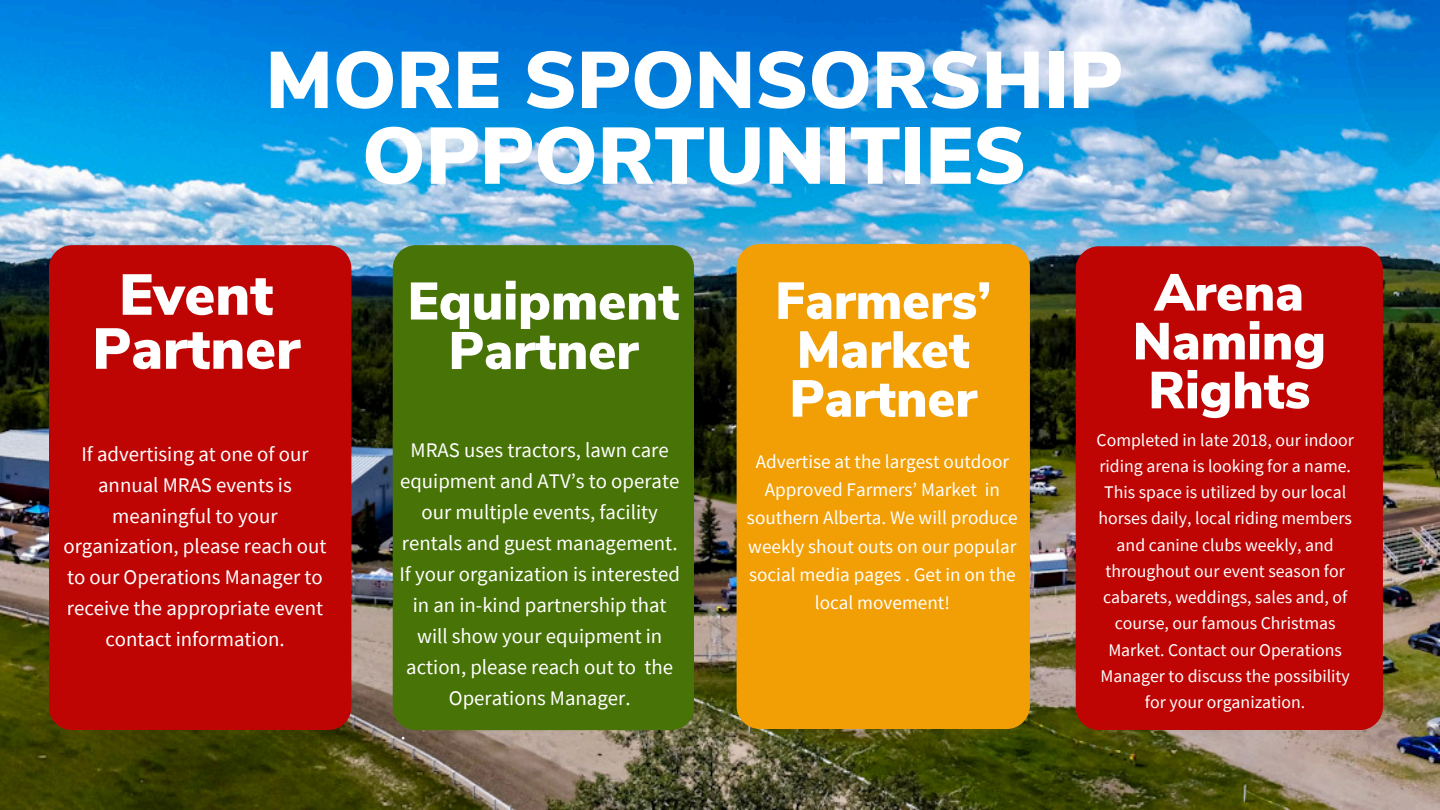
<style>
.page{position:relative;width:1440px;height:810px;background:#fff}
.page>*{position:absolute;margin:0;border:0;box-sizing:border-box;transform-origin:0 0}
.t1{font:900 80px/75.8px "Nunito Sans";color:#fff;text-align:center}
.t2{font:900 57.5px/54px "Nunito Sans";color:#fff;text-align:center}
.t3{font:900 52.6px/49.5px "Nunito Sans";color:#fff;text-align:center}
.t4{font:900 51.9px/48.9px "Nunito Sans";color:#fff}
.t5{font:20.8px/31px "Source Sans Pro";color:#fff;text-align:center}
.t6{font:19.2px/28.4px "Source Sans Pro";color:#fff;text-align:center}
.t7{font:17.8px/26.3px "Source Sans Pro";color:#fff}
</style>
<div class="page">
<img style="left:0;top:0;width:1440px;height:810px">
<svg style="left:1346px;top:0;width:94px;height:167px"></svg>
<img style="left:1346px;top:192px;width:94px;height:270px">
<svg style="left:1130px;top:85px;width:210px;height:161px"></svg>
<img style="left:1383px;top:479px;width:57px;height:83px">
<div style="left:393px;top:245px;width:301px;height:485px;background:#487307;border-radius:23px"></div>
<div style="left:737px;top:244px;width:293px;height:485px;background:#f29f05;border-radius:23px"></div>
<div style="left:49px;top:245px;width:302px;height:485px;background:#bf0404;border-radius:23px"></div>
<div style="left:1076px;top:246px;width:307px;height:484px;background:#bf0404;border-radius:23px"></div>
<p class="t1" style="left:266px;top:44px;width:859px">MORE SPONSORSHIP<br>OPPORTUNITIES</p>
<h1 class="t2" style="left:92px;top:269px;width:209px">Event<br>Partner</h1>
<h2 class="t3" style="left:408px;top:277px;width:273px">Equipment<br>Partner</h2>
<h3 class="t4" style="left:775px;top:277px;width:218px">Farmers’<br>Market<br>Partner</h3>
<h3 class="t5" style="left:63px;top:438px;width:265px">If advertising at one of our annual MRAS events is meaningful to your organization, please reach out to our Operations Manager to receive the appropriate event contact information.</h3>
<h2 class="t5" style="left:399px;top:434px;width:282px">MRAS uses tractors, lawn care equipment and ATV’s to operate our multiple events, facility rentals and guest management.<br>If your organization is interested in an in-kind partnership that will show your equipment in action, please reach out to the<br>Operations Manager.</h2>
<h2 class="t6" style="left:747px;top:447px;width:272px">Advertise at the largest outdoor<br>Approved Farmers’ Market in southern Alberta. We will produce weekly shout outs on our popular social media pages . Get in on the local movement!</h2>
<h2 class="t4" style="left:1133px;top:269px;width:195px;text-align:center">Arena<br>Naming<br>Rights</h2>
<p class="t7" style="left:1097px;top:426px;width:259px">Completed in late 2018, our indoor riding arena is looking for a name.</p>
<p class="t7" style="left:1098px;top:479px;width:255px;text-align:center">This space is utilized by our local horses daily, local riding members and canine clubs weekly, and throughout our event season for cabarets, weddings, sales and, of course, our famous Christmas<br>Market. Contact our Operations<br>Manager to discuss the possibility for your organization.</p>
</div>
